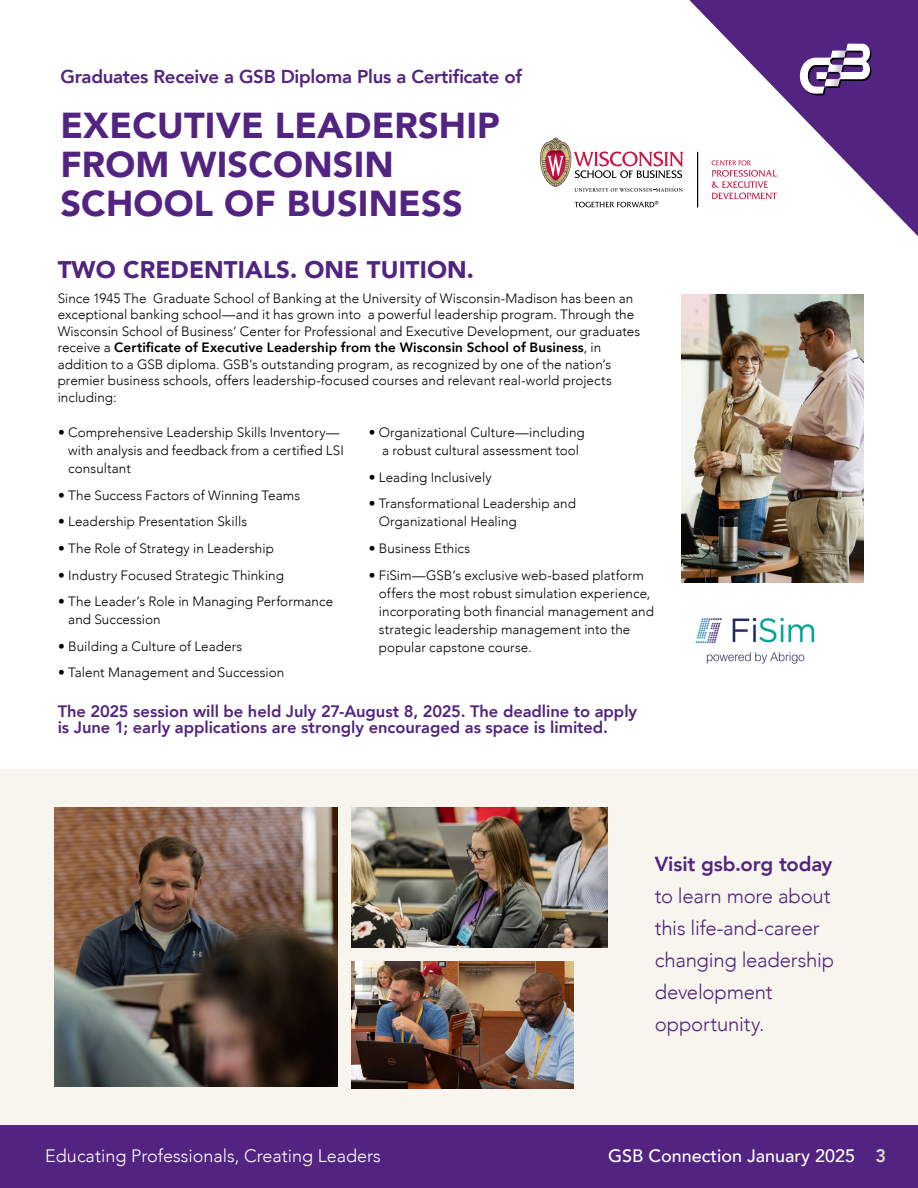
<style>
.page{position:relative;width:918px;height:1188px;background:#fff}
.page>*{position:absolute;margin:0;border:0;box-sizing:border-box;transform-origin:0 0}
.t1{font:900 36px/39px "Avenir";letter-spacing:.005em;color:#522380}
.t2{font:900 24px "Avenir";letter-spacing:.005em;color:#522380}
.t3{font:300 20.25px/32.1px "Avenir";letter-spacing:-.01em;color:#522380}
.t4{font:800 20.25px "Avenir";letter-spacing:-.005em;color:#522380}
.t5{font:800 18.6px "Avenir";letter-spacing:-.015em;color:#522380}
.t6{font:300 18px "Avenir";color:#fff}
.t7{font:500 18px "Avenir";color:#fff}
.t8{font:800 16.5px/16.5px "Avenir";color:#522380}
.t9{font:300 13.5px/18px "Avenir";letter-spacing:.005em;color:#000}
.s1{font-weight:800}
.s2{font-weight:800;color:#e4dec5}
</style>
<div class="page">
<div style="left:0;top:770px;width:918px;height:360px;background:#f7f5ee"></div>
<div style="left:0;top:1125px;width:918px;height:63px;background:#522380"></div>
<svg style="left:689px;top:0;width:229px;height:236px"></svg>
<svg style="left:712px;top:160px;width:65px;height:39px"></svg>
<hr style="left:697px;top:152px;width:1px;height:55px;background:#000">
<svg style="left:540px;top:138px;width:143px;height:54px"></svg>
<svg style="left:575px;top:201px;width:83px;height:6px"></svg>
<img style="left:695px;top:617px;width:120px;height:47px">
<img style="left:682px;top:295px;width:182px;height:288px">
<img style="left:54px;top:807px;width:284px;height:280px">
<img style="left:351px;top:807px;width:257px;height:140px">
<img style="left:351px;top:961px;width:222px;height:128px">
<svg style="left:798px;top:44px;width:74px;height:52px"></svg>
<h3 class="t5" style="left:60px;top:62px;width:463px">Graduates Receive a GSB Diploma Plus a Certificate of</h3>
<h1 class="t1" style="left:60px;top:105px;width:441px">EXECUTIVE LEADERSHIP<br>FROM WISCONSIN<br>SCHOOL OF BUSINESS</h1>
<h2 class="t2" style="left:58px;top:249px;width:418px">TWO CREDENTIALS. ONE TUITION.</h2>
<p class="t9" style="left:58px;top:290px;width:584px;line-height:16.5px">Since 1945 The Graduate School of Banking at the University of Wisconsin-Madison has been an exceptional banking school—and it has grown into a powerful leadership program. Through the Wisconsin School of Business’ Center for Professional and Executive Development, our graduates receive a <span class="s1">Certificate of Executive Leadership from the Wisconsin School of Business</span>, in addition to a GSB diploma. GSB’s outstanding program, as recognized by one of the nation’s premier business schools, offers leadership-focused courses and relevant real-world projects including:</p>
<p class="t9" style="left:68px;top:423px;width:277px;text-indent:-10px">• Comprehensive Leadership Skills Inventory— with analysis and feedback from a certified LSI consultant</p>
<p class="t9" style="left:58px;top:486px;width:243px">• The Success Factors of Winning Teams</p>
<p class="t9" style="left:58px;top:513px;width:190px">• Leadership Presentation Skills</p>
<p class="t9" style="left:58px;top:539px;width:217px">• The Role of Strategy in Leadership</p>
<p class="t9" style="left:58px;top:566px;width:227px">• Industry Focused Strategic Thinking</p>
<p class="t9" style="left:68px;top:593px;width:266px;text-indent:-10px">• The Leader’s Role in Managing Performance and Succession</p>
<p class="t9" style="left:58px;top:637px;width:185px">• Building a Culture of Leaders</p>
<p class="t9" style="left:58px;top:664px;width:228px">• Talent Management and Succession</p>
<p class="t9" style="left:369px;top:423px;width:217px;text-align:center">• Organizational Culture—including a robust cultural assessment tool</p>
<p class="t9" style="left:369px;top:468px;width:124px">• Leading Inclusively</p>
<p class="t9" style="left:379px;top:495px;width:199px;text-indent:-10px">• Transformational Leadership and<br>Organizational Healing</p>
<p class="t9" style="left:369px;top:539px;width:103px">• Business Ethics</p>
<p class="t9" style="left:379px;top:566px;width:277px;text-indent:-10px">• FiSim—GSB’s exclusive web-based platform offers the most robust simulation experience, incorporating both financial management and strategic leadership management into the popular capstone course.</p>
<p class="t8" style="left:58px;top:703px;width:581px">The 2025 session will be held July 27-August 8, 2025. The deadline to apply is June 1; early applications are strongly encouraged as space is limited.</p>
<h3 class="t4" style="left:655px;top:848px;width:179px">Visit gsb.org today</h3>
<h3 class="t3" style="left:655px;top:880px;width:181px">to learn more about this life-and-career changing leadership development opportunity.</h3>
<h3 class="t6" style="left:45px;top:1146px;width:337px">Educating Professionals, Creating Leaders</h3>
<h3 class="t7" style="left:608px;top:1141px;width:279px">GSB Connection January 2025 <span class="s2">3</span></h3>
</div>
